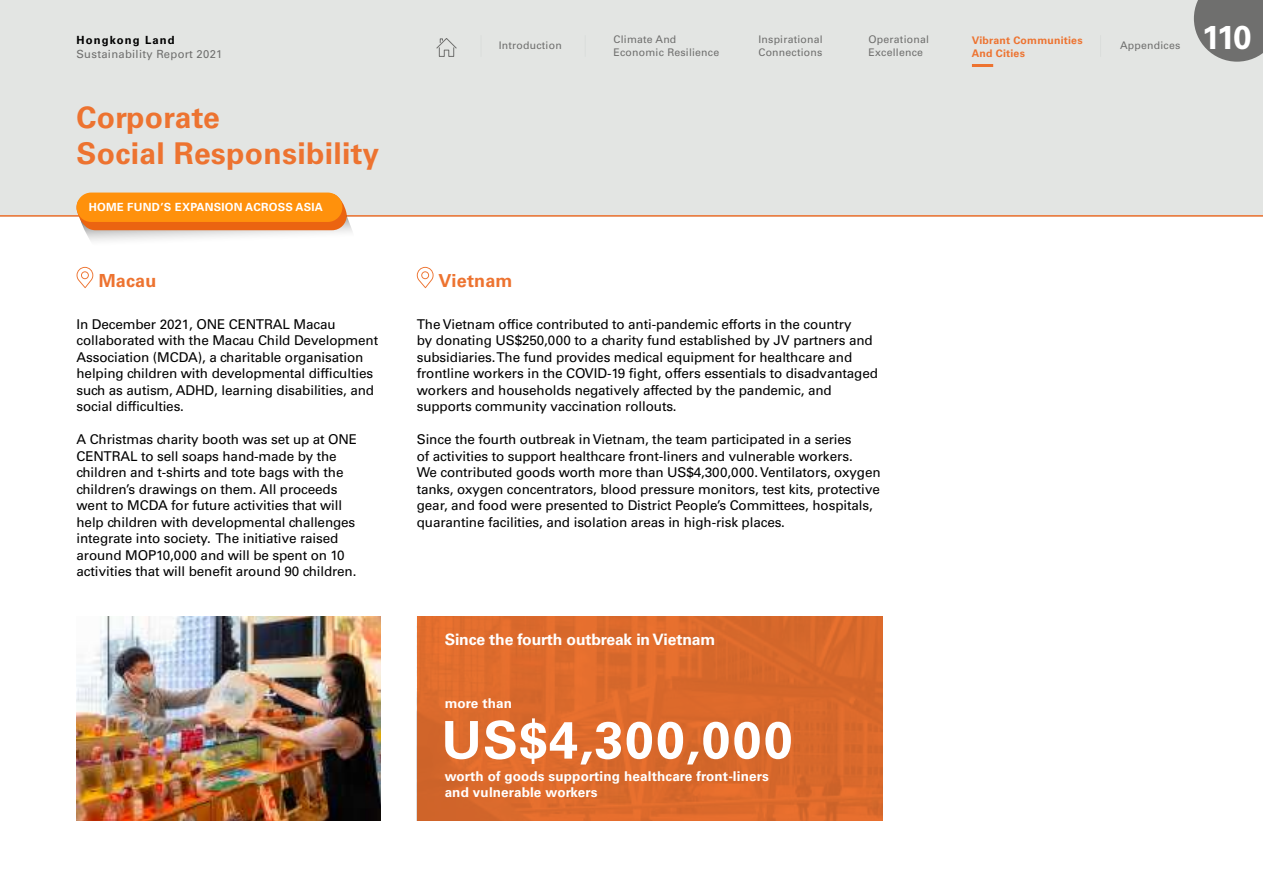
<style>
.page{position:relative;width:1263px;height:893px;background:#fff}
.page>*{position:absolute;margin:0;border:0;box-sizing:border-box;transform-origin:0 0}
.t1{font:700 52.2px "Univers LT Std";letter-spacing:.04em;color:#fff}
.t2{font:700 33px "Univers LT Std";color:#fff}
.t3{font:700 30px/36px "Univers LT Std";letter-spacing:.01em;color:#ed7330}
.t4{font:700 18px "Univers LT Std";letter-spacing:.01em;color:#ed7330}
.t5{font:700 15.75px "Univers LT Std";letter-spacing:-.01em;color:#fff}
.t6{font:13.5px/16.5px "Univers LT Std";letter-spacing:-.01em;color:#000}
.t7{font:700 13.5px/16.2px "Univers LT Std";letter-spacing:.01em;color:#fff}
.t8{font:700 11.25px "Univers LT Std";letter-spacing:.02em;color:#fff}
.t9{font:11.25px "Univers LT Std";letter-spacing:.025em;color:#6f6f6e}
.t10{font:700 11.25px "Univers LT Std";letter-spacing:.1em;color:#000}
.t11{font:10.5px/12.8px "Univers LT Std";letter-spacing:.02em;color:#6f6f6e}
.t12{font:700 10.5px/12.8px "Univers LT Std";letter-spacing:.02em;color:#ed7330}
</style>
<div class="page">
<div style="left:0;top:0;width:1263px;height:216px;background:#e3e5e3"></div>
<hr style="left:0;top:215px;width:1263px;height:2px;background:#ed7330">
<svg style="left:417px;top:267px;width:17px;height:21px"></svg>
<img style="left:417px;top:616px;width:465px;height:204px">
<svg style="left:77px;top:192px;width:277px;height:49px"></svg>
<div style="left:77px;top:193px;width:265px;height:29px;background:#ff910c;border-radius:15px"></div>
<svg style="left:77px;top:267px;width:16px;height:21px"></svg>
<img style="left:77px;top:616px;width:304px;height:205px">
<svg style="left:436px;top:38px;width:21px;height:19px"></svg>
<hr style="left:972px;top:64px;width:21px;height:3px;background:#ed7330">
<svg style="left:1194px;top:0;width:69px;height:62px;background:#7c7d7c"></svg>
<p class="t10" style="left:77px;top:34px;width:100px">Hongkong Land</p>
<p class="t9" style="left:77px;top:47px;width:147px">Sustainability Report 2021</p>
<h3 class="t3" style="left:77px;top:100px;width:304px">Corporate<br>Social Responsibility</h3>
<p class="t8" style="left:89px;top:201px;width:236px">HOME FUND’S EXPANSION ACROSS ASIA</p>
<h3 class="t4" style="left:99px;top:270px;width:59px">Macau</h3>
<p class="t6" style="left:77px;top:316px;width:303px">In December 2021, ONE CENTRAL Macau collaborated with the Macau Child Development Association (MCDA), a charitable organisation helping children with developmental difficulties such as autism, ADHD, learning disabilities, and social difficulties.</p>
<p class="t6" style="left:77px;top:431px;width:282px">A Christmas charity booth was set up at ONE CENTRAL to sell soaps hand-made by the children and t-shirts and tote bags with the children’s drawings on them. All proceeds went to MCDA for future activities that will help children with developmental challenges integrate into society. The initiative raised around MOP10,000 and will be spent on 10 activities that will benefit around 90 children.</p>
<p class="t11" style="left:868px;top:33px;width:62px">Operational<br>Excellence</p>
<h2 class="t2" style="left:1202px;top:18px;width:51px">110</h2>
<p class="t11" style="left:613px;top:33px;width:107px">Climate And<br>Economic Resilience</p>
<p class="t11" style="left:758px;top:33px;width:66px">Inspirational<br>Connections</p>
<p class="t12" style="left:972px;top:34px;width:112px">Vibrant Communities<br>And Cities</p>
<p class="t11" style="left:499px;top:39px;width:64px">Introduction</p>
<p class="t11" style="left:1120px;top:39px;width:62px">Appendices</p>
<h3 class="t4" style="left:438px;top:270px;width:76px">Vietnam</h3>
<p class="t6" style="left:417px;top:316px;width:463px">The Vietnam office contributed to anti-pandemic efforts in the country<br>by donating US$250,000 to a charity fund established by JV partners and subsidiaries. The fund provides medical equipment for healthcare and frontline workers in the COVID-19 fight, offers essentials to disadvantaged workers and households negatively affected by the pandemic, and supports community vaccination rollouts.</p>
<p class="t6" style="left:417px;top:431px;width:465px">Since the fourth outbreak in Vietnam, the team participated in a series<br>of activities to support healthcare front-liners and vulnerable workers.<br>We contributed goods worth more than US$4,300,000. Ventilators, oxygen tanks, oxygen concentrators, blood pressure monitors, test kits, protective gear, and food were presented to District People’s Committees, hospitals, quarantine facilities, and isolation areas in high-risk places.</p>
<p class="t5" style="left:445px;top:630px;width:272px">Since the fourth outbreak in Vietnam</p>
<p class="t7" style="left:445px;top:696px;width:69px">more than</p>
<h1 class="t1" style="left:441px;top:710px;width:352px">US$4,300,000</h1>
<p class="t7" style="left:445px;top:768px;width:326px">worth of goods supporting healthcare front-liners and vulnerable workers</p>
</div>
